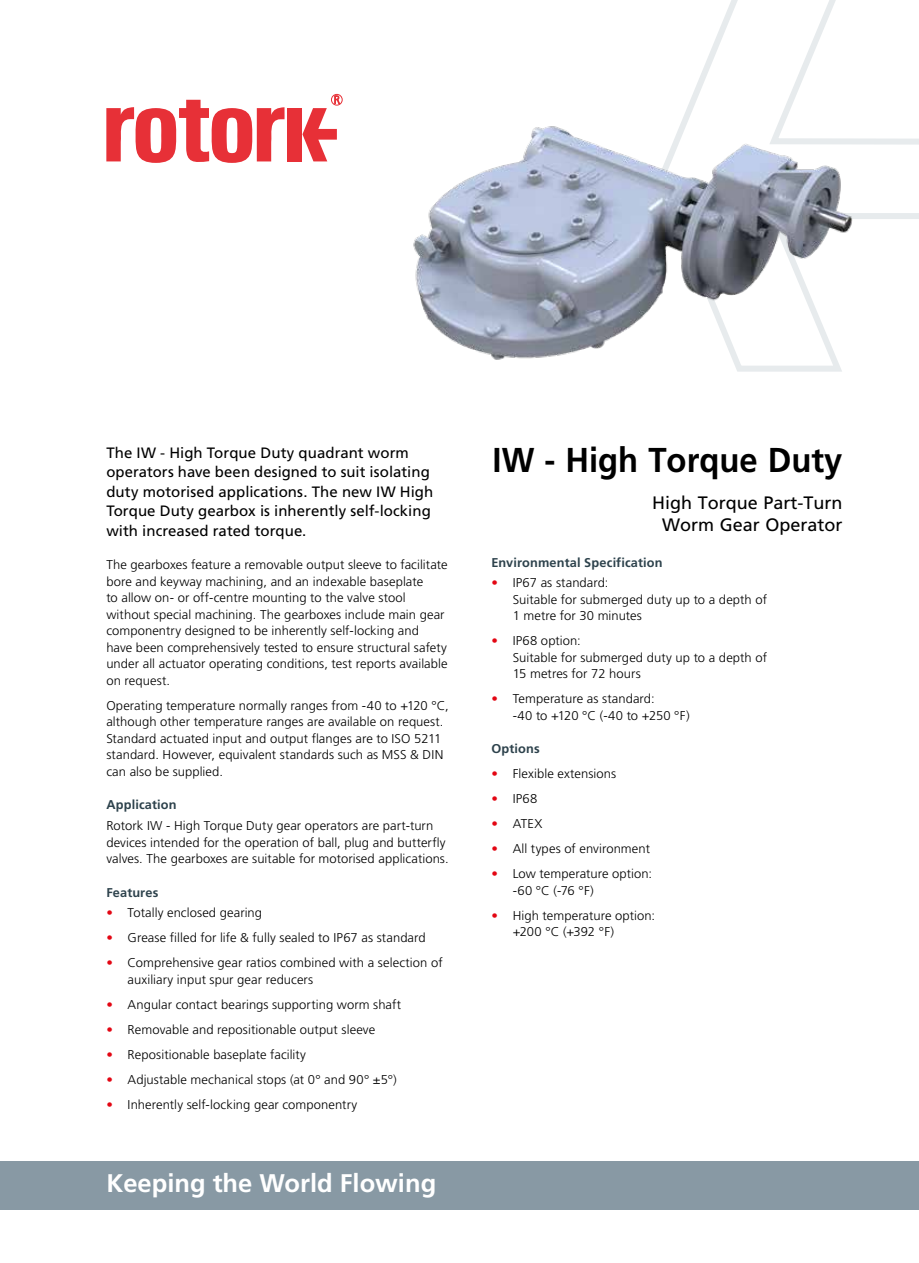
<style>
.page{position:relative;width:919px;height:1263px;background:#fff}
.page>*{position:absolute;margin:0;border:0;box-sizing:border-box;transform-origin:0 0}
.t1{font:700 34.5px "Frutiger LT Std";color:#000;scale:.95 1}
.t2{font:700 25.5px "Frutiger LT Std";color:#fff}
.t3{font:18px/22.5px "Frutiger LT Std";color:#000;text-align:center}
.t4{font:15px/19.5px "Frutiger LT Std";letter-spacing:.005em;color:#000}
.t5{font:300 12.75px/16.5px "Frutiger LT Std";letter-spacing:.005em;color:#000}
.t6{font:700 12.75px "Frutiger LT Std";letter-spacing:.01em;color:#2d424c}
.s1{color:#e30613}
</style>
<div class="page">
<svg style="left:681px;top:0;width:237px;height:372px"></svg>
<div style="left:288px;top:108px;width:14px;height:53px;background:#e73037"></div>
<svg style="left:106px;top:100px;width:178px;height:63px"></svg>
<svg style="left:302px;top:96px;width:38px;height:65px"></svg>
<div style="left:331px;top:94px;width:11px;height:12px;border:1px solid #e73037;border-radius:50%"></div>
<div style="left:0;top:1161px;width:918px;height:49px;background:#8899a4"></div>
<img style="left:413px;top:122px;width:442px;height:240px">
<p class="t4" style="left:106px;top:443px;width:328px">The IW - High Torque Duty quadrant worm operators have been designed to suit isolating duty motorised applications. The new IW High Torque Duty gearbox is inherently self-locking with increased rated torque.</p>
<p class="t5" style="left:106px;top:557px;width:343px">The gearboxes feature a removable output sleeve to facilitate bore and keyway machining, and an indexable baseplate<br>to allow on- or off-centre mounting to the valve stool without special machining. The gearboxes include main gear componentry designed to be inherently self-locking and have been comprehensively tested to ensure structural safety under all actuator operating conditions, test reports available on request.</p>
<p class="t5" style="left:106px;top:697px;width:344px">Operating temperature normally ranges from -40 to +120 °C, although other temperature ranges are available on request.<br>Standard actuated input and output flanges are to ISO 5211 standard. However, equivalent standards such as MSS &amp; DIN can also be supplied.</p>
<p class="t6" style="left:106px;top:797px;width:72px">Application</p>
<p class="t5" style="left:106px;top:818px;width:344px">Rotork IW - High Torque Duty gear operators are part-turn devices intended for the operation of ball, plug and butterfly valves. The gearboxes are suitable for motorised applications.</p>
<p class="t6" style="left:106px;top:885px;width:53px">Features</p>
<p class="t5" style="left:106px;top:905px;width:157px"><span class="s1">•</span> Totally enclosed gearing</p>
<p class="t5" style="left:106px;top:930px;width:321px"><span class="s1">•</span> Grease filled for life &amp; fully sealed to IP67 as standard</p>
<p class="t5" style="left:128px;top:955px;width:316px;text-indent:-21px"><span class="s1">•</span> Comprehensive gear ratios combined with a selection of auxiliary input spur gear reducers</p>
<p class="t5" style="left:106px;top:996px;width:296px"><span class="s1">•</span> Angular contact bearings supporting worm shaft</p>
<p class="t5" style="left:106px;top:1021px;width:270px"><span class="s1">•</span> Removable and repositionable output sleeve</p>
<p class="t5" style="left:106px;top:1046px;width:201px"><span class="s1">•</span> Repositionable baseplate facility</p>
<p class="t5" style="left:106px;top:1071px;width:292px"><span class="s1">•</span> Adjustable mechanical stops (at 0° and 90° ±5°)</p>
<p class="t5" style="left:106px;top:1096px;width:252px"><span class="s1">•</span> Inherently self-locking gear componentry</p>
<h2 class="t2" style="left:106px;top:1168px;width:331px">Keeping the World Flowing</h2>
<h1 class="t1" style="left:492px;top:440px;width:370px">IW - High Torque Duty</h1>
<h3 class="t3" style="left:652px;top:491px;width:192px">High Torque Part-Turn<br>Worm Gear Operator</h3>
<p class="t6" style="left:491px;top:555px;width:173px">Environmental Specification</p>
<p class="t5" style="left:512px;top:575px;width:256px;text-indent:-21px"><span class="s1">•</span> IP67 as standard:<br>Suitable for submerged duty up to a depth of<br>1 metre for 30 minutes</p>
<p class="t5" style="left:512px;top:633px;width:256px;text-indent:-21px"><span class="s1">•</span> IP68 option:<br>Suitable for submerged duty up to a depth of<br>15 metres for 72 hours</p>
<p class="t5" style="left:512px;top:691px;width:178px;text-indent:-21px"><span class="s1">•</span> Temperature as standard:<br>-40 to +120 °C (-40 to +250 °F)</p>
<p class="t6" style="left:491px;top:741px;width:50px">Options</p>
<p class="t5" style="left:491px;top:766px;width:126px"><span class="s1">•</span> Flexible extensions</p>
<p class="t5" style="left:491px;top:791px;width:47px"><span class="s1">•</span> IP68</p>
<p class="t5" style="left:491px;top:816px;width:53px"><span class="s1">•</span> ATEX</p>
<p class="t5" style="left:491px;top:841px;width:160px"><span class="s1">•</span> All types of environment</p>
<p class="t5" style="left:512px;top:866px;width:141px;text-indent:-21px"><span class="s1">•</span> Low temperature option: -60 °C (-76 °F)</p>
<p class="t5" style="left:512px;top:907px;width:144px;text-indent:-21px"><span class="s1">•</span> High temperature option: +200 °C (+392 °F)</p>
</div>
